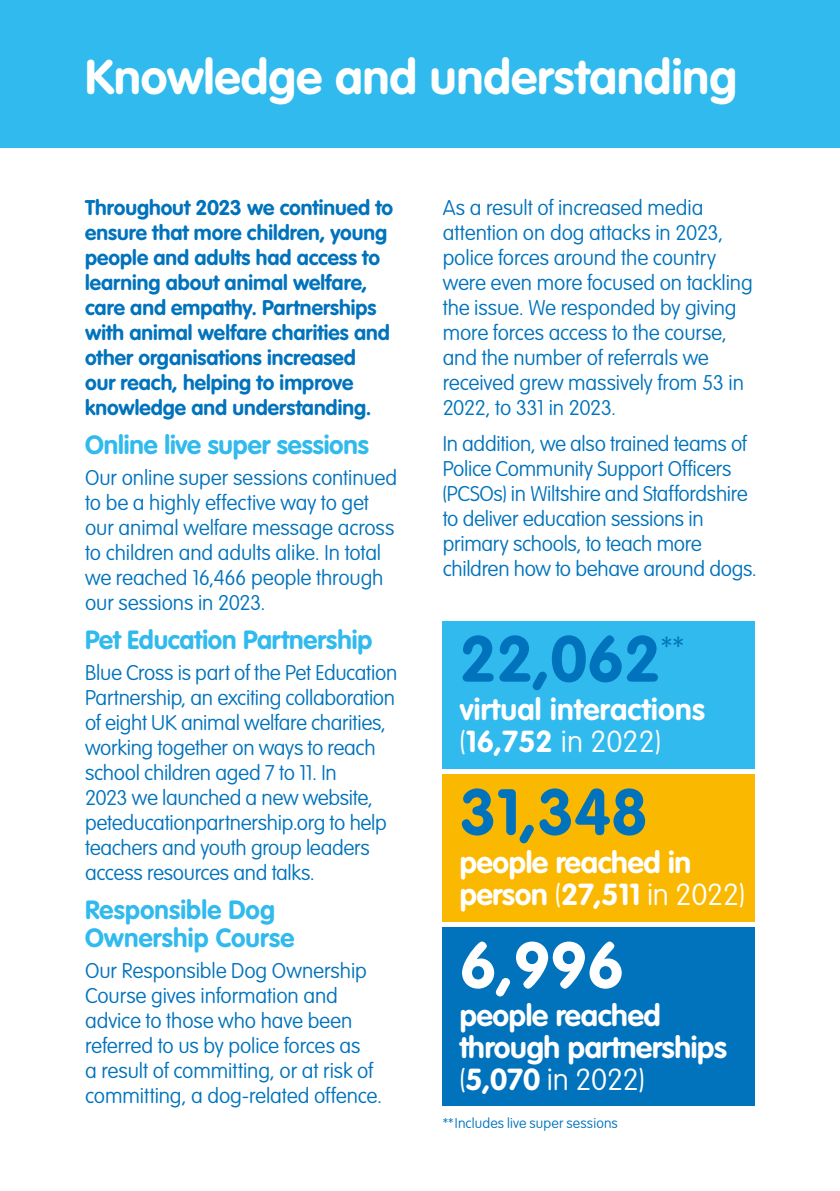
<style>
.page{position:relative;width:840px;height:1191px;background:#fff}
.page>*{position:absolute;margin:0;border:0;box-sizing:border-box;transform-origin:0 0}
.pull_out_stat{font:700 64px "VAG Rounded Std";color:#0073bc}
.pull_out_stat-2{font:700 64px "VAG Rounded Std";color:#fff}
.t1{font:700 48px "VAG Rounded Std";letter-spacing:.005em;color:#fff}
.pull_out_stat-3{font:700 30px/32px "VAG Rounded Std";letter-spacing:-.01em;color:#fff}
.pull_out_stat-4{font:700 30px "VAG Rounded Std";letter-spacing:.01em;color:#fff}
.pull_out_stat-5{font:100 30px "VAG Rounded Std";color:#fff}
.t2{font:700 26px/28px "VAG Rounded Std";color:#30baed}
.Body_text{font:100 21px/25px "VAG Rounded Std";letter-spacing:-.01em;color:#0073bc}
.Body_text-2{font:700 21px/25px "VAG Rounded Std";color:#0073bc}
.Captions{font:100 14px "VAG Rounded Std";letter-spacing:.01em;color:#0073bc}
.s1{font-weight:700}
.s2{font-weight:100}
</style>
<div class="page">
<div style="left:0;top:0;width:839px;height:147px;background:#30baed"></div>
<div style="left:442px;top:621px;width:312px;height:147px;background:#30baed"></div>
<div style="left:442px;top:774px;width:312px;height:147px;background:#fbb800"></div>
<div style="left:442px;top:927px;width:312px;height:179px;background:#0073bc"></div>
<h3 class="t1" style="left:85px;top:49px;width:653px">Knowledge and understanding</h3>
<p class="Body_text-2" style="left:85px;top:195px;width:309px">Throughout 2023 we continued to ensure that more children, young people and adults had access to learning about animal welfare, care and empathy. Partnerships with animal welfare charities and other organisations increased<br>our reach, helping to improve knowledge and understanding.</p>
<h5 class="t2" style="left:85px;top:432px;width:285px">Online live super sessions</h5>
<p class="Body_text" style="left:85px;top:465px;width:313px">Our online super sessions continued to be a highly effective way to get our animal welfare message across to children and adults alike. In total we reached 16,466 people through our sessions in 2023.</p>
<h5 class="t2" style="left:85px;top:627px;width:288px">Pet Education Partnership</h5>
<p class="Body_text" style="left:85px;top:660px;width:313px">Blue Cross is part of the Pet Education Partnership, an exciting collaboration of eight UK animal welfare charities, working together on ways to reach school children aged 7 to 11. In<br>2023 we launched a new website, peteducationpartnership.org to help teachers and youth group leaders access resources and talks.</p>
<h5 class="t2" style="left:85px;top:897px;width:211px">Responsible Dog<br>Ownership Course</h5>
<p class="Body_text" style="left:85px;top:958px;width:298px">Our Responsible Dog Ownership<br>Course gives information and advice to those who have been referred to us by police forces as<br>a result of committing, or at risk of committing, a dog-related offence.</p>
<p class="Body_text" style="left:442px;top:195px;width:311px">As a result of increased media attention on dog attacks in 2023, police forces around the country were even more focused on tackling the issue. We responded by giving more forces access to the course, and the number of referrals we received grew massively from 53 in<br>2022, to 331 in 2023.</p>
<p class="Body_text" style="left:442px;top:432px;width:315px">In addition, we also trained teams of Police Community Support Officers (PCSOs) in Wiltshire and Staffordshire to deliver education sessions in primary schools, to teach more children how to behave around dogs.</p>
<p class="pull_out_stat" style="left:459px;top:621px;width:226px">22,062<sup>**</sup></p>
<p class="pull_out_stat-4" style="left:459px;top:692px;width:246px">virtual interactions</p>
<p class="pull_out_stat-5" style="left:459px;top:724px;width:202px">(<span class="s1">16,752</span> in 2022)</p>
<p class="pull_out_stat" style="left:459px;top:774px;width:189px">31,348</p>
<p class="pull_out_stat-3" style="left:459px;top:847px;width:286px">people reached in person <span class="s2">(</span>27,511 <span class="s2">in 2022)</span></p>
<p class="pull_out_stat-2" style="left:459px;top:927px;width:166px">6,996</p>
<p class="pull_out_stat-3" style="left:459px;top:1000px;width:268px">people reached through partnerships <span class="s2">(</span>5,070 <span class="s2">in 2022)</span></p>
<p class="Captions" style="left:442px;top:1115px;width:176px">**Includes live super sessions</p>
</div>
